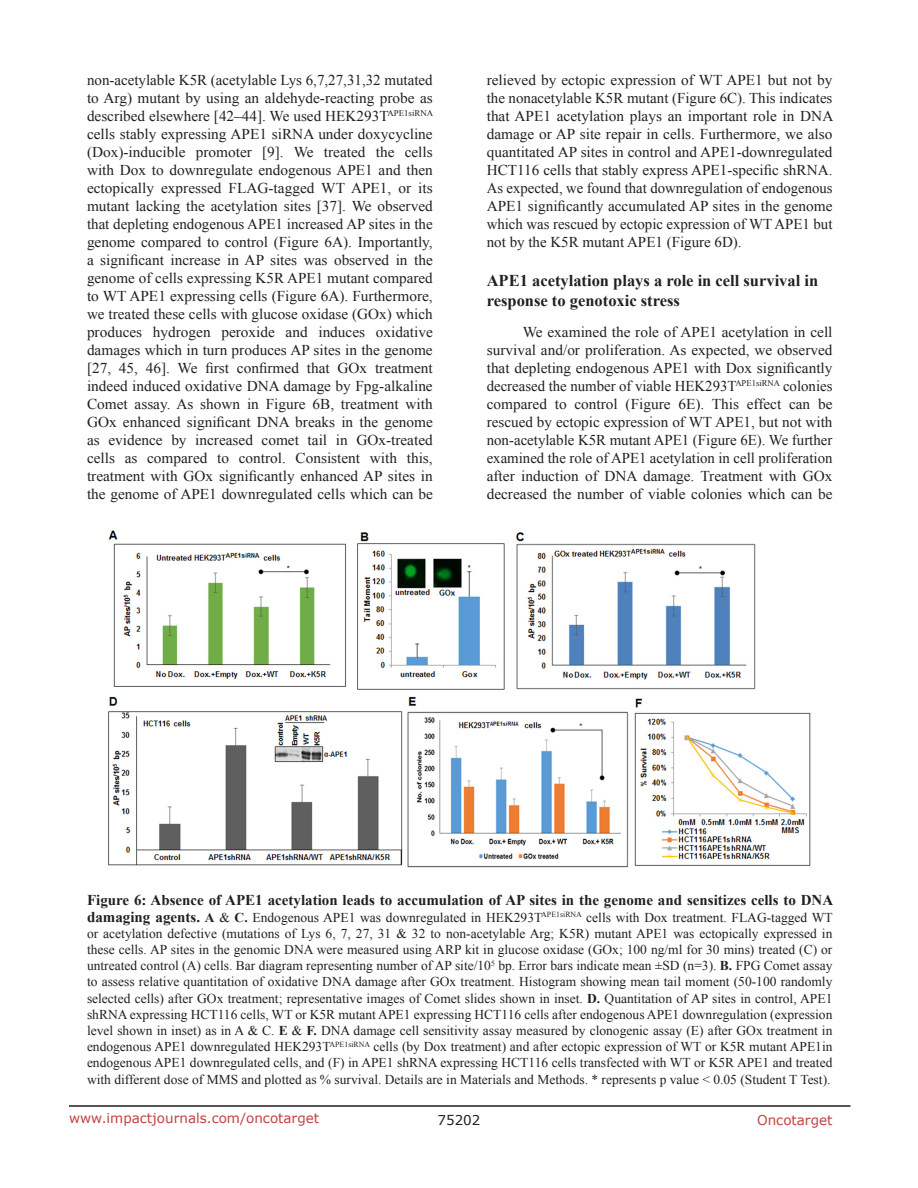
<style>
.page{position:relative;width:918px;height:1188px;background:#fff}
.page>*{position:absolute;margin:0;border:0;box-sizing:border-box;transform-origin:0 0}
.SubHeading{font:700 16.5px/19.8px "Times New Roman";color:#231f20}
.BodyText{font:15px/18px "Times New Roman";color:#231f20;text-align:justify}
.figuretext{font:700 15px "Times New Roman";color:#231f20}
.figuretext-2{font:13.5px/16.2px "Times New Roman";color:#231f20;text-align:justify}
.t1{font:13.5px "Verdana";color:#c24141}
.t2{font:13.5px "Verdana";color:#231f20}
.s1{font-weight:700;font-size:15px}
.s2{font-weight:700}
</style>
<div class="page">
<hr style="left:69px;top:1105px;width:781px;height:2px;background:#231f20">
<img style="left:108px;top:530px;width:703px;height:337px">
<p class="BodyText" style="left:87px;top:71px;width:348px">non-acetylable K5R (acetylable Lys 6,7,27,31,32 mutated to Arg) mutant by using an aldehyde-reacting probe as described elsewhere [42–44]. We used HEK293T<sup>APE1siRNA </sup>cells stably expressing APE1 siRNA under doxycycline (Dox)-inducible promoter [9]. We treated the cells with Dox to downregulate endogenous APE1 and then ectopically expressed FLAG-tagged WT APE1, or its mutant lacking the acetylation sites [37]. We observed that depleting endogenous APE1 increased AP sites in the genome compared to control (Figure 6A). Importantly, a significant increase in AP sites was observed in the genome of cells expressing K5R APE1 mutant compared to WT APE1 expressing cells (Figure 6A). Furthermore, we treated these cells with glucose oxidase (GOx) which produces hydrogen peroxide and induces oxidative damages which in turn produces AP sites in the genome [27, 45, 46]. We first confirmed that GOx treatment indeed induced oxidative DNA damage by Fpg-alkaline Comet assay. As shown in Figure 6B, treatment with GOx enhanced significant DNA breaks in the genome as evidence by increased comet tail in GOx-treated cells as compared to control. Consistent with this, treatment with GOx significantly enhanced AP sites in the genome of APE1 downregulated cells which can be</p>
<p class="BodyText" style="left:487px;top:71px;width:348px">relieved by ectopic expression of WT APE1 but not by the nonacetylable K5R mutant (Figure 6C). This indicates that APE1 acetylation plays an important role in DNA damage or AP site repair in cells. Furthermore, we also quantitated AP sites in control and APE1-downregulated HCT116 cells that stably express APE1-specific shRNA.<br>As expected, we found that downregulation of endogenous APE1 significantly accumulated AP sites in the genome which was rescued by ectopic expression of WT APE1 but not by the K5R mutant APE1 (Figure 6D).</p>
<p class="SubHeading" style="left:487px;top:270px;width:333px">APE1 acetylation plays a role in cell survival in response to genotoxic stress</p>
<p class="BodyText" style="left:487px;top:323px;width:347px;text-indent:36px">We examined the role of APE1 acetylation in cell survival and/or proliferation. As expected, we observed that depleting endogenous APE1 with Dox significantly decreased the number of viable HEK293T<sup>APE1siRNA</sup> colonies compared to control (Figure 6E). This effect can be rescued by ectopic expression of WT APE1, but not with non-acetylable K5R mutant APE1 (Figure 6E). We further examined the role of APE1 acetylation in cell proliferation after induction of DNA damage. Treatment with GOx decreased the number of viable colonies which can be</p>
<p class="figuretext" style="left:87px;top:890px;width:748px">Figure 6: Absence of APE1 acetylation leads to accumulation of AP sites in the genome and sensitizes cells to DNA</p>
<p class="figuretext-2" style="left:87px;top:909px;width:747px"><span class="s1">damaging agents.</span> <span class="s2">A</span> &amp; <span class="s2">C.</span> Endogenous APE1 was downregulated in HEK293T<sup>APE1siRNA</sup> cells with Dox treatment. FLAG-tagged WT or acetylation defective (mutations of Lys 6, 7, 27, 31 &amp; 32 to non-acetylable Arg; K5R) mutant APE1 was ectopically expressed in these cells. AP sites in the genomic DNA were measured using ARP kit in glucose oxidase (GOx; 100 ng/ml for 30 mins) treated (C) or untreated control (A) cells. Bar diagram representing number of AP site/10<sup>5</sup> bp. Error bars indicate mean ±SD (n=3). <span class="s2">B.</span> FPG Comet assay to assess relative quantitation of oxidative DNA damage after GOx treatment. Histogram showing mean tail moment (50-100 randomly selected cells) after GOx treatment; representative images of Comet slides shown in inset. <span class="s2">D.</span> Quantitation of AP sites in control, APE1 shRNA expressing HCT116 cells, WT or K5R mutant APE1 expressing HCT116 cells after endogenous APE1 downregulation (expression level shown in inset) as in A &amp; C. <span class="s2">E</span> &amp; <span class="s2">F.</span> DNA damage cell sensitivity assay measured by clonogenic assay (E) after GOx treatment in endogenous APE1 downregulated HEK293T<sup>APE1siRNA</sup> cells (by Dox treatment) and after ectopic expression of WT or K5R mutant APE1in endogenous APE1 downregulated cells, and (F) in APE1 shRNA expressing HCT116 cells transfected with WT or K5R APE1 and treated with different dose of MMS and plotted as % survival. Details are in Materials and Methods. * represents p value &lt; 0.05 (Student T Test).</p>
<p class="t1" style="left:69px;top:1109px;width:252px">www.impactjournals.com/oncotarget</p>
<p class="t2" style="left:438px;top:1111px;width:44px">75202</p>
<p class="t1" style="left:757px;top:1111px;width:77px">Oncotarget</p>
</div>
